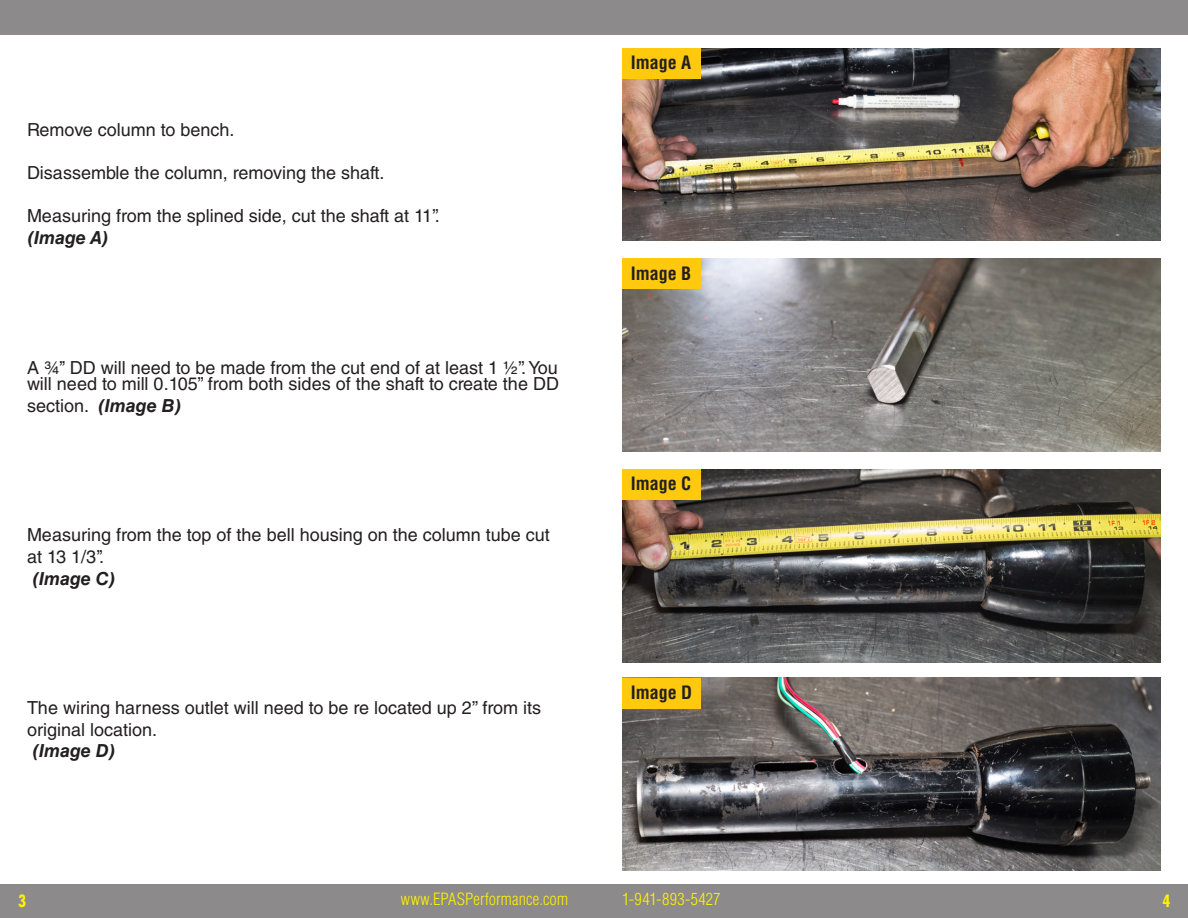
<style>
.page{position:relative;width:1188px;height:918px;background:#fff}
.page>*{position:absolute;margin:0;border:0;box-sizing:border-box;transform-origin:0 0}
.t1{font:18px/21.6px "Helvetica LT Std";color:#231f20}
.t2{font:italic 700 18px "Helvetica LT Std";color:#231f20}
.t3{font:700 condensed 18px "Helvetica LT Std";color:#231f20}
.t4{font:300 condensed 16.5px "Helvetica LT Std";letter-spacing:.01em;color:#fff101}
.t5{font:700 condensed 16.5px "Futura Std";color:#fff101}
.s1{font-weight:700;font-style:italic}
</style>
<div class="page">
<div style="left:0;top:884px;width:1188px;height:34px;background:#8c8a8b"></div>
<div style="left:0;top:0;width:1188px;height:34px;background:#8c8a8b"></div>
<img style="left:622px;top:48px;width:539px;height:193px">
<img style="left:622px;top:259px;width:539px;height:192px">
<div style="left:622px;top:48px;width:79px;height:30px;background:#ffc90d"></div>
<div style="left:622px;top:259px;width:79px;height:30px;background:#ffc90d"></div>
<img style="left:622px;top:470px;width:539px;height:192px">
<img style="left:622px;top:678px;width:539px;height:192px">
<div style="left:622px;top:470px;width:79px;height:30px;background:#ffc90d"></div>
<div style="left:622px;top:678px;width:79px;height:30px;background:#ffc90d"></div>
<p class="t1" style="left:27px;top:119px;width:209px">Remove column to bench.</p>
<p class="t1" style="left:27px;top:162px;width:359px">Disassemble the column, removing the shaft.</p>
<p class="t1" style="left:27px;top:205px;width:414px">Measuring from the splined side, cut the shaft at 11’’.</p>
<p class="t2" style="left:27px;top:227px;width:83px">(Image A)</p>
<p class="t1" style="left:27px;top:359px;width:534px;line-height:16.6px">A ¾’’ DD will need to be made from the cut end of at least 1 ½’’. You will need to mill 0.105” from both sides of the shaft to create the DD</p>
<p class="t1" style="left:27px;top:395px;width:156px">section. <span class="s1">(Image B)</span></p>
<p class="t1" style="left:27px;top:524px;width:524px">Measuring from the top of the bell housing on the column tube cut at 13 1/3’’.</p>
<p class="t2" style="left:32px;top:567px;width:85px">(Image C)</p>
<p class="t1" style="left:27px;top:697px;width:516px">The wiring harness outlet will need to be re located up 2’’ from its original location.</p>
<p class="t2" style="left:32px;top:740px;width:85px">(Image D)</p>
<p class="t3" style="left:631px;top:51px;width:62px">Image A</p>
<p class="t3" style="left:631px;top:262px;width:62px">Image B</p>
<p class="t3" style="left:631px;top:472px;width:62px">Image C</p>
<p class="t3" style="left:631px;top:681px;width:63px">Image D</p>
<p class="t5" style="left:18px;top:891px;width:10px">3</p>
<p class="t4" style="left:401px;top:889px;width:169px">www.EPASPerformance.com</p>
<p class="t4" style="left:622px;top:889px;width:100px">1-941-893-5427</p>
<p class="t5" style="left:1162px;top:891px;width:10px">4</p>
</div>
